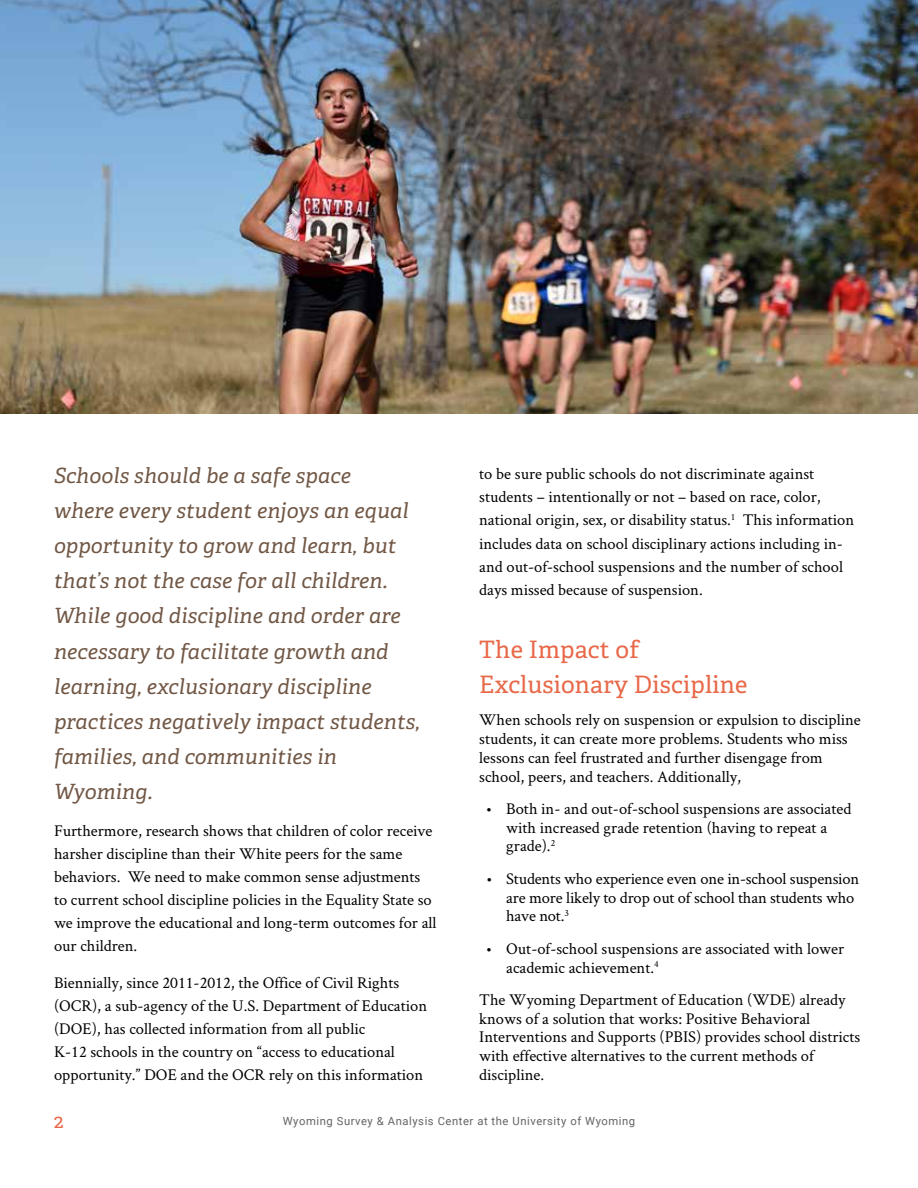
<style>
.page{position:relative;width:918px;height:1188px;background:#fff}
.page>*{position:absolute;margin:0;border:0;box-sizing:border-box;transform-origin:0 0}
.t1{font:24px/35.2px "Adelle";letter-spacing:.01em;color:#e86848}
.t2{font:italic 21px/35.1px "Adelle";letter-spacing:.01em;color:#715745}
.t3{font:19.5px "Adelle";color:#e86848}
.t4{font:16.5px/18.8px "Crimson Text";color:#000}
.t5{font:11.25px "Roboto";letter-spacing:.05em;color:#636466}
</style>
<div class="page">
<img style="left:0;top:0;width:918px;height:414px">
<p class="t2" style="left:54px;top:457px;width:367px">Schools should be a safe space<br>where every student enjoys an equal opportunity to grow and learn, but that’s not the case for all children.<br>While good discipline and order are necessary to facilitate growth and learning, exclusionary discipline practices negatively impact students, families, and communities in<br>Wyoming.</p>
<p class="t4" style="left:54px;top:818px;width:384px;line-height:23.1px">Furthermore, research shows that children of color receive harsher discipline than their White peers for the same behaviors. We need to make common sense adjustments to current school discipline policies in the Equality State so we improve the educational and long-term outcomes for all our children.</p>
<p class="t4" style="left:54px;top:970px;width:375px;line-height:23.1px">Biennially, since 2011-2012, the Office of Civil Rights (OCR), a sub-agency of the U.S. Department of Education (DOE), has collected information from all public<br>K-12 schools in the country on “access to educational opportunity.” DOE and the OCR rely on this information</p>
<p class="t4" style="left:479px;top:461px;width:377px;line-height:23.2px">to be sure public schools do not discriminate against students – intentionally or not – based on race, color, national origin, sex, or disability status.<sup>1</sup> This information includes data on school disciplinary actions including in&shy;and out-of-school suspensions and the number of school days missed because of suspension.</p>
<h1 class="t1" style="left:479px;top:630px;width:270px">The Impact of<br>Exclusionary Discipline</h1>
<p class="t4" style="left:479px;top:710px;width:383px">When schools rely on suspension or expulsion to discipline students, it can create more problems. Students who miss lessons can feel frustrated and further disengage from school, peers, and teachers. Additionally,</p>
<p class="t4" style="left:506px;top:799px;width:347px;text-indent:-20px">• Both in- and out-of-school suspensions are associated with increased grade retention (having to repeat a grade).<sup>2</sup></p>
<p class="t4" style="left:506px;top:869px;width:355px;text-indent:-20px">• Students who experience even one in-school suspension are more likely to drop out of school than students who have not.<sup>3</sup></p>
<p class="t4" style="left:506px;top:938px;width:339px;text-indent:-20px">• Out-of-school suspensions are associated with lower academic achievement.<sup>4</sup></p>
<p class="t4" style="left:479px;top:990px;width:383px">The Wyoming Department of Education (WDE) already knows of a solution that works: Positive Behavioral Interventions and Supports (PBIS) provides school districts with effective alternatives to the current methods of discipline.</p>
<p class="t3" style="left:54px;top:1107px;width:11px">2</p>
<p class="t5" style="left:283px;top:1113px;width:354px">Wyoming Survey &amp; Analysis Center at the University of Wyoming</p>
</div>
